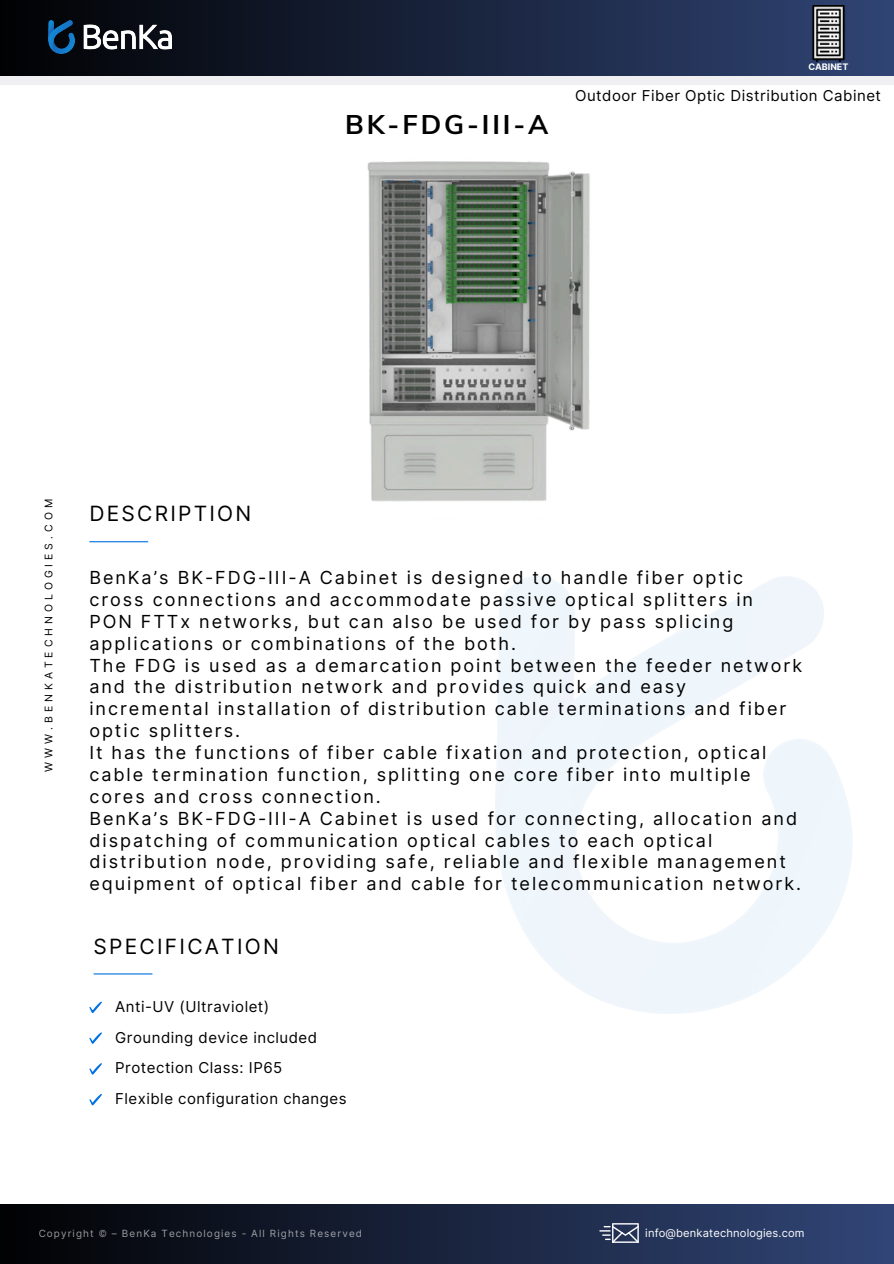
<style>
.page{position:relative;width:894px;height:1264px;background:#fff}
.page>*{position:absolute;margin:0;border:0;box-sizing:border-box;transform-origin:0 0}
.t1{font:700 27px "Muli";letter-spacing:.105em;color:#000}
.t2{font:21px "Inter";letter-spacing:.105em;color:#000}
.t3{font:18px/21.9px "Inter";letter-spacing:.11em;color:#000}
.t4{font:15px "Inter";letter-spacing:.035em;color:#000}
.t5{font:11.1px "Inter";letter-spacing:.01em;color:#fff}
.t6{font:10.5px "Inter";letter-spacing:.38em;color:#000}
.t7{font:9.9px "Inter";letter-spacing:.11em;color:#fff}
.t8{font:700 9px "Inter";letter-spacing:-.005em;color:#fff}
</style>
<div class="page">
<div style="left:0;top:1204px;width:893px;height:59px;background:linear-gradient(to right,#010102,#324778)"></div>
<svg style="left:599px;top:1223px;width:39px;height:19px"></svg>
<div style="left:0;top:62px;width:893px;height:22px;background:#f0f0f2"></div>
<div style="left:0;top:0;width:893px;height:75px;background:linear-gradient(to right,#010203,#304474)"></div>
<img style="left:49px;top:21px;width:122px;height:32px">
<hr style="left:89px;top:541px;width:59px;height:1px;background:#0171e2">
<img style="left:800px;top:5px;width:56px;height:57px">
<hr style="left:94px;top:973px;width:58px;height:1px;background:#0171e2">
<svg style="left:89px;top:1001px;width:13px;height:11px"></svg>
<svg style="left:89px;top:1032px;width:13px;height:11px"></svg>
<svg style="left:89px;top:1063px;width:13px;height:11px"></svg>
<svg style="left:89px;top:1094px;width:13px;height:11px"></svg>
<img style="left:367px;top:161px;width:223px;height:341px">
<h2 class="t8" style="left:808px;top:61px;width:41px">CABINET</h2>
<p class="t1" style="left:345px;top:107px;width:205px">BK-FDG-III-A</p>
<p class="t4" style="left:575px;top:86px;width:307px">Outdoor Fiber Optic Distribution Cabinet</p>
<h5 class="t6" style="left:42px;top:771px;width:274px;rotate:-90deg">WWW.BENKATECHNOLOGIES.COM</h5>
<h1 class="t2" style="left:89px;top:501px;width:163px">DESCRIPTION</h1>
<p class="t3" style="left:89px;top:566px;width:714px">BenKa’s BK-FDG-III-A Cabinet is designed to handle fiber optic cross connections and accommodate passive optical splitters in<br>PON FTTx networks, but can also be used for by pass splicing applications or combinations of the both.<br>The FDG is used as a demarcation point between the feeder network and the distribution network and provides quick and easy incremental installation of distribution cable terminations and fiber optic splitters.<br>It has the functions of fiber cable fixation and protection, optical cable termination function, splitting one core fiber into multiple cores and cross connection.<br>BenKa’s BK-FDG-III-A Cabinet is used for connecting, allocation and dispatching of communication optical cables to each optical distribution node, providing safe, reliable and flexible management equipment of optical fiber and cable for telecommunication network.</p>
<h3 class="t2" style="left:94px;top:933px;width:187px">SPECIFICATION</h3>
<p class="t4" style="left:115px;top:997px;width:155px">Anti-UV (Ultraviolet)</p>
<p class="t4" style="left:115px;top:1028px;width:203px">Grounding device included</p>
<p class="t4" style="left:115px;top:1058px;width:168px">Protection Class: IP65</p>
<h4 class="t4" style="left:115px;top:1089px;width:233px">Flexible configuration changes</h4>
<p class="t7" style="left:39px;top:1227px;width:325px">Copyright © – BenKa Technologies - All Rights Reserved</p>
<h2 class="t5" style="left:645px;top:1225px;width:161px">info@benkatechnologies.com</h2>
</div>
